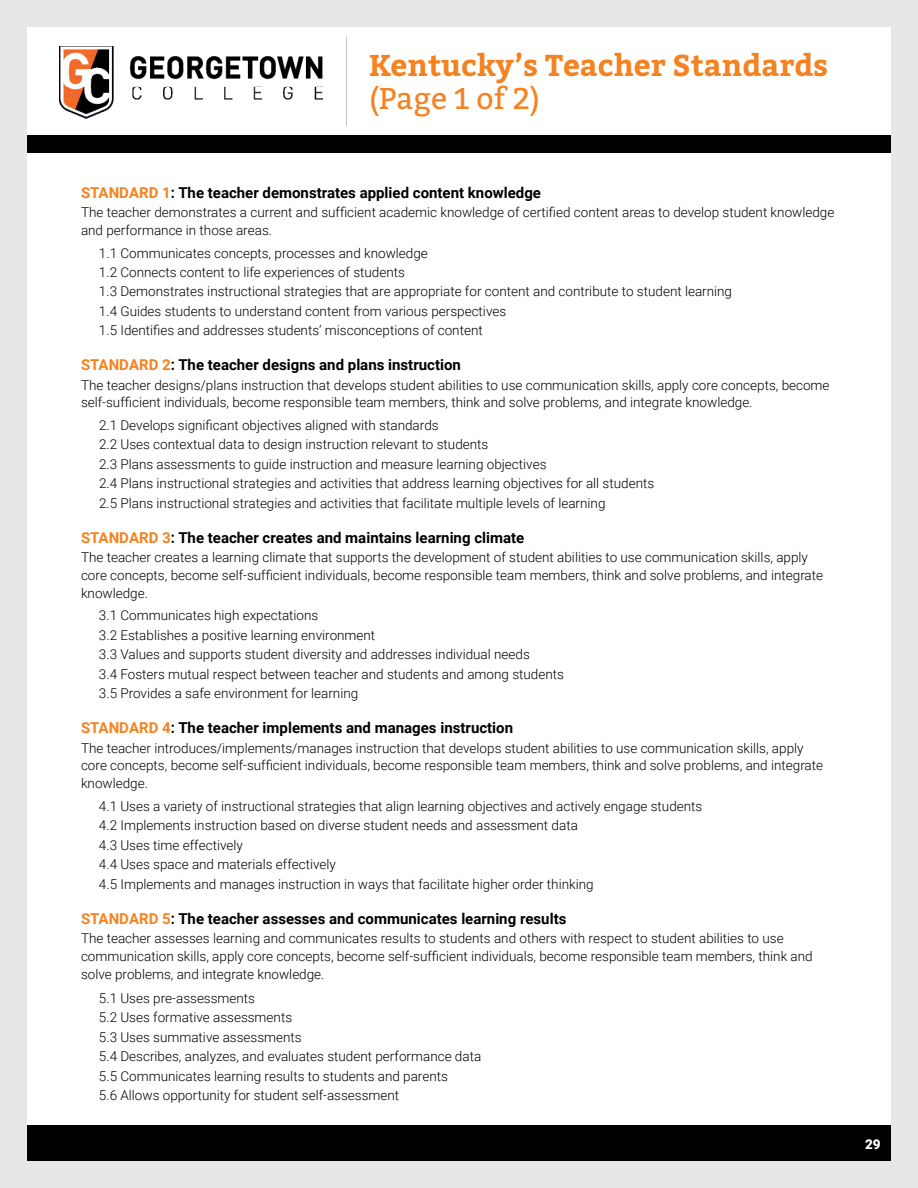
<style>
.page{position:relative;width:918px;height:1188px;background:#fff}
.page>*{position:absolute;margin:0;border:0;box-sizing:border-box;transform-origin:0 0}
.t1{font:700 30px "Bitter";color:#f58220}
.t2{font:30px "Bitter";color:#f58220}
.t3{font:700 15px "Roboto";color:#000}
.t4{font:300 13.5px/19.5px "Roboto";color:#000}
.t5{font:900 13.5px "Roboto";color:#fff}
.s1{color:#f58220}
</style>
<div class="page">
<div style="left:27px;top:135px;width:864px;height:18px;background:#000"></div>
<div style="left:27px;top:1125px;width:864px;height:36px;background:#000"></div>
<div style="left:0;top:0;width:918px;height:1188px;border:27px solid #e6e7e8"></div>
<hr style="left:346px;top:36px;width:1px;height:90px;background:#c7c8ca">
<img style="left:59px;top:46px;width:264px;height:73px">
<h1 class="t1" style="left:369px;top:46px;width:461px">Kentucky’s Teacher Standards</h1>
<h1 class="t2" style="left:369px;top:80px;width:172px">(Page 1 of 2)</h1>
<p class="t3" style="left:81px;top:182px;width:462px"><span class="s1">STANDARD 1</span>: The teacher demonstrates applied content knowledge</p>
<p class="t4" style="left:81px;top:203px;width:755px;line-height:18px">The teacher demonstrates a current and sufficient academic knowledge of certified content areas to develop student knowledge and performance in those areas.</p>
<p class="t4" style="left:99px;top:242px;width:635px">1.1 Communicates concepts, processes and knowledge<br>1.2 Connects content to life experiences of students<br>1.3 Demonstrates instructional strategies that are appropriate for content and contribute to student learning 1.4 Guides students to understand content from various perspectives<br>1.5 Identifies and addresses students’ misconceptions of content</p>
<p class="t3" style="left:81px;top:354px;width:381px"><span class="s1">STANDARD 2</span>: The teacher designs and plans instruction</p>
<p class="t4" style="left:81px;top:375px;width:750px;line-height:18px">The teacher designs/plans instruction that develops student abilities to use communication skills, apply core concepts, become self-sufficient individuals, become responsible team members, think and solve problems, and integrate knowledge.</p>
<p class="t4" style="left:99px;top:415px;width:557px">2.1 Develops significant objectives aligned with standards<br>2.2 Uses contextual data to design instruction relevant to students<br>2.3 Plans assessments to guide instruction and measure learning objectives<br>2.4 Plans instructional strategies and activities that address learning objectives for all students 2.5 Plans instructional strategies and activities that facilitate multiple levels of learning</p>
<p class="t3" style="left:81px;top:527px;width:445px"><span class="s1">STANDARD 3</span>: The teacher creates and maintains learning climate</p>
<p class="t4" style="left:81px;top:548px;width:744px;line-height:18px">The teacher creates a learning climate that supports the development of student abilities to use communication skills, apply core concepts, become self-sufficient individuals, become responsible team members, think and solve problems, and integrate knowledge.</p>
<p class="t4" style="left:99px;top:605px;width:467px">3.1 Communicates high expectations<br>3.2 Establishes a positive learning environment<br>3.3 Values and supports student diversity and addresses individual needs<br>3.4 Fosters mutual respect between teacher and students and among students 3.5 Provides a safe environment for learning</p>
<p class="t3" style="left:81px;top:717px;width:434px"><span class="s1">STANDARD 4</span>: The teacher implements and manages instruction</p>
<p class="t4" style="left:81px;top:738px;width:744px;line-height:18px">The teacher introduces/implements/manages instruction that develops student abilities to use communication skills, apply core concepts, become self-sufficient individuals, become responsible team members, think and solve problems, and integrate knowledge.</p>
<p class="t4" style="left:99px;top:796px;width:605px">4.1 Uses a variety of instructional strategies that align learning objectives and actively engage students 4.2 Implements instruction based on diverse student needs and assessment data<br>4.3 Uses time effectively<br>4.4 Uses space and materials effectively<br>4.5 Implements and manages instruction in ways that facilitate higher order thinking</p>
<p class="t3" style="left:81px;top:908px;width:487px"><span class="s1">STANDARD 5</span>: The teacher assesses and communicates learning results</p>
<p class="t4" style="left:81px;top:929px;width:733px;line-height:18px">The teacher assesses learning and communicates results to students and others with respect to student abilities to use communication skills, apply core concepts, become self-sufficient individuals, become responsible team members, think and solve problems, and integrate knowledge.</p>
<p class="t4" style="left:99px;top:988px;width:384px">5.1 Uses pre-assessments<br>5.2 Uses formative assessments<br>5.3 Uses summative assessments<br>5.4 Describes, analyzes, and evaluates student performance data 5.5 Communicates learning results to students and parents<br>5.6 Allows opportunity for student self-assessment</p>
<p class="t5" style="left:865px;top:1134px;width:17px">29</p>
</div>
